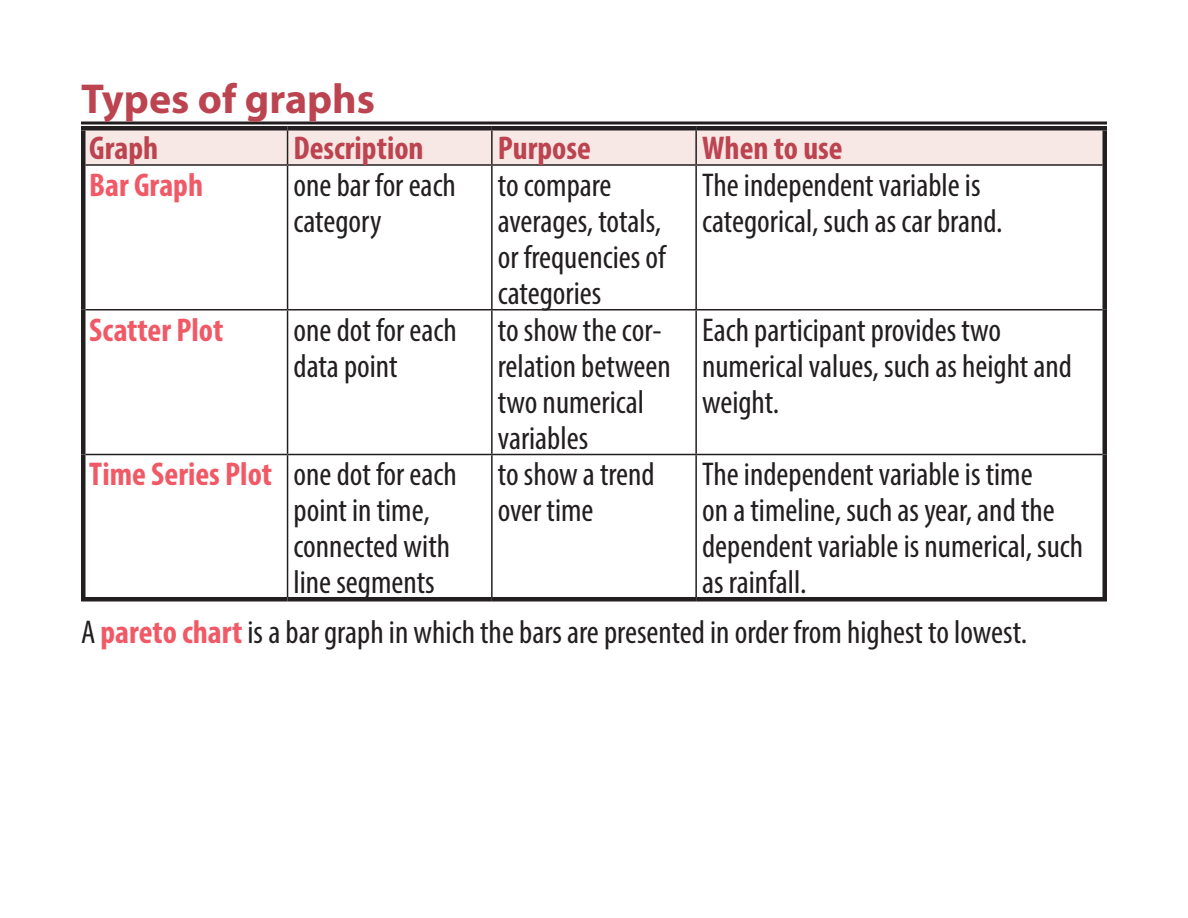
<style>
.page{position:relative;width:1188px;height:918px;background:#fff}
.page>*{position:absolute;margin:0;border:0;box-sizing:border-box;transform-origin:0 0}
.Titles{font:700 42px "Myriad Pro";color:#bc4450}
.Cell_Text{font:condensed 33px/36px "Myriad Pro";color:#231f20}
.Text{font:condensed 33px "Myriad Pro";color:#231f20}
.Terms{font:700 condensed 33px "Myriad Pro";color:#f05a67}
.Table_Headers{font:700 condensed 33px "Myriad Pro";color:#bc4450}
.s1{font-weight:700;color:#f05a67}
</style>
<div class="page">
<hr style="left:81px;top:122px;width:1026px;height:2px;background:#231f20">
<div style="left:86px;top:130px;width:1016px;height:34px;background:#f8e8e5"></div>
<hr style="left:81px;top:126px;width:207px;height:4px;background:#231f20">
<div style="left:81px;top:130px;width:5px;height:35px;background:#231f20"></div>
<hr style="left:288px;top:126px;width:204px;height:4px;background:#231f20">
<hr style="left:492px;top:126px;width:204px;height:4px;background:#231f20">
<hr style="left:696px;top:126px;width:411px;height:4px;background:#231f20">
<div style="left:1102px;top:130px;width:5px;height:35px;background:#231f20"></div>
<div style="left:81px;top:165px;width:5px;height:145px;background:#231f20"></div>
<div style="left:1102px;top:165px;width:5px;height:145px;background:#231f20"></div>
<div style="left:81px;top:310px;width:5px;height:144px;background:#231f20"></div>
<div style="left:1102px;top:310px;width:5px;height:144px;background:#231f20"></div>
<div style="left:81px;top:454px;width:5px;height:143px;background:#231f20"></div>
<div style="left:1102px;top:454px;width:5px;height:143px;background:#231f20"></div>
<div style="left:81px;top:597px;width:207px;height:5px;background:#231f20"></div>
<div style="left:288px;top:597px;width:204px;height:5px;background:#231f20"></div>
<div style="left:492px;top:597px;width:204px;height:5px;background:#231f20"></div>
<div style="left:696px;top:597px;width:411px;height:5px;background:#231f20"></div>
<hr style="left:287px;top:130px;width:1px;height:34px;background:#231f20">
<hr style="left:491px;top:130px;width:2px;height:34px;background:#231f20">
<hr style="left:695px;top:130px;width:2px;height:34px;background:#231f20">
<hr style="left:86px;top:164px;width:202px;height:2px;background:#231f20">
<hr style="left:288px;top:164px;width:204px;height:2px;background:#231f20">
<hr style="left:287px;top:166px;width:1px;height:143px;background:#231f20">
<hr style="left:492px;top:164px;width:204px;height:2px;background:#231f20">
<hr style="left:491px;top:166px;width:2px;height:143px;background:#231f20">
<hr style="left:696px;top:164px;width:406px;height:2px;background:#231f20">
<hr style="left:695px;top:166px;width:2px;height:143px;background:#231f20">
<hr style="left:86px;top:309px;width:202px;height:1px;background:#231f20">
<hr style="left:288px;top:309px;width:204px;height:1px;background:#231f20">
<hr style="left:287px;top:310px;width:1px;height:144px;background:#231f20">
<hr style="left:492px;top:309px;width:204px;height:1px;background:#231f20">
<hr style="left:491px;top:310px;width:2px;height:144px;background:#231f20">
<hr style="left:696px;top:309px;width:406px;height:1px;background:#231f20">
<hr style="left:695px;top:310px;width:2px;height:144px;background:#231f20">
<hr style="left:86px;top:454px;width:202px;height:1px;background:#231f20">
<hr style="left:288px;top:454px;width:204px;height:1px;background:#231f20">
<hr style="left:287px;top:455px;width:1px;height:142px;background:#231f20">
<hr style="left:492px;top:454px;width:204px;height:1px;background:#231f20">
<hr style="left:491px;top:455px;width:2px;height:142px;background:#231f20">
<hr style="left:696px;top:454px;width:406px;height:1px;background:#231f20">
<hr style="left:695px;top:455px;width:2px;height:142px;background:#231f20">
<p class="Titles" style="left:81px;top:71px;width:296px">Types of graphs</p>
<p class="Table_Headers" style="left:89px;top:127px;width:71px">Graph</p>
<p class="Table_Headers" style="left:294px;top:127px;width:132px">Description</p>
<p class="Table_Headers" style="left:498px;top:127px;width:95px">Purpose</p>
<p class="Table_Headers" style="left:702px;top:127px;width:142px">When to use</p>
<p class="Terms" style="left:89px;top:164px;width:115px">Bar Graph</p>
<p class="Cell_Text" style="left:294px;top:166px;width:164px">one bar for each category</p>
<p class="Cell_Text" style="left:498px;top:166px;width:169px">to compare averages, totals, or frequencies of categories</p>
<p class="Cell_Text" style="left:702px;top:166px;width:302px">The independent variable is categorical, such as car brand.</p>
<p class="Terms" style="left:89px;top:309px;width:136px">Scatter Plot</p>
<p class="Cell_Text" style="left:294px;top:311px;width:165px">one dot for each data point</p>
<p class="Cell_Text" style="left:498px;top:311px;width:174px">to show the cor&shy;relation between two numerical variables</p>
<p class="Cell_Text" style="left:702px;top:311px;width:371px">Each participant provides two numerical values, such as height and weight.</p>
<p class="Terms" style="left:89px;top:454px;width:184px">Time Series Plot</p>
<p class="Cell_Text" style="left:294px;top:456px;width:165px">one dot for each point in time, connected with line segments</p>
<p class="Cell_Text" style="left:498px;top:456px;width:158px">to show a trend over time</p>
<p class="Cell_Text" style="left:702px;top:456px;width:383px">The independent variable is time<br>on a timeline, such as year, and the dependent variable is numerical, such as rainfall.</p>
<p class="Text" style="left:81px;top:612px;width:948px">A <span class="s1">pareto chart</span> is a bar graph in which the bars are presented in order from highest to lowest.</p>
</div>
